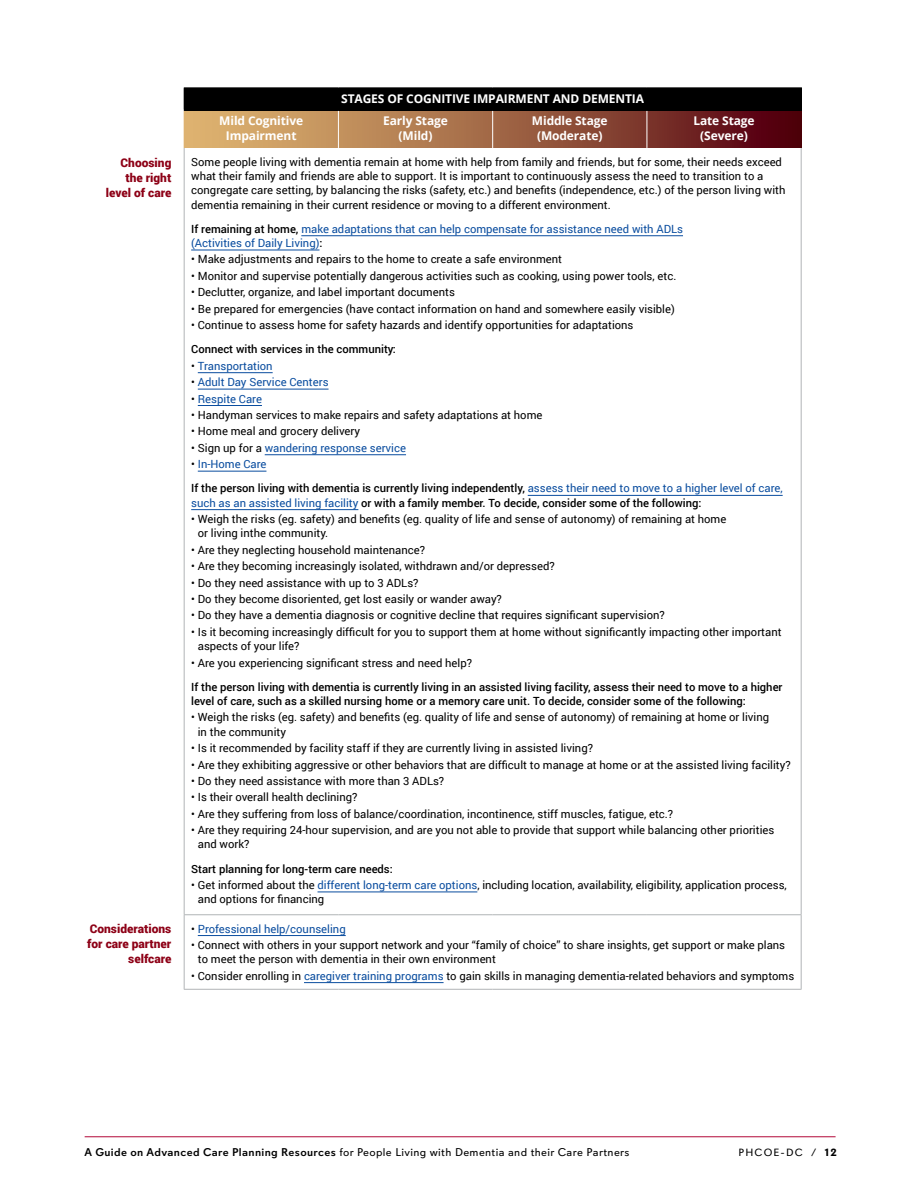
<style>
.page{position:relative;width:918px;height:1188px;background:#fff}
.page>*{position:absolute;margin:0;border:0;box-sizing:border-box;transform-origin:0 0}
.t1{font:700 12px/15px "Open Sans";letter-spacing:-.01em;color:#fff;text-align:center}
.t2{font:900 12px/15px "Roboto";color:#8d0016;text-align:right}
.t3{font:11.25px/14.2px "Roboto";color:#000}
.t4{font:500 11.25px/24.3px "Roboto";color:#000}
.t5{font:11.25px/14.2px "Roboto";color:#0a4d9f}
.t6{font:11.25px "Davis Sans";letter-spacing:.03em;color:#000;scale:1.04 1}
.t7{font:10.5px "Davis Sans";letter-spacing:.11em;color:#000;scale:1.04 1}
.s1{font-weight:500;color:#000}
.s2{color:#000}
.s3{font-weight:400}
.s4{font-weight:400;color:#0a4d9f}
.s5{color:#0a4d9f}
.s6{font-weight:500}
.s7{font-weight:700}
</style>
<div class="page">
<hr style="left:85px;top:1137px;width:751px;height:1px;background:#b30838">
<div style="left:185px;top:109px;width:617px;height:39px;background:linear-gradient(to right,#e7c177,#54020f)"></div>
<div style="left:184px;top:88px;width:617px;height:22px;background:#000"></div>
<hr style="left:800px;top:88px;width:2px;height:21px;background:#000">
<hr style="left:184px;top:109px;width:154px;height:2px;background:#000">
<hr style="left:338px;top:109px;width:155px;height:2px;background:#000">
<hr style="left:493px;top:109px;width:154px;height:2px;background:#000">
<hr style="left:647px;top:109px;width:155px;height:2px;background:#000">
<hr style="left:184px;top:87px;width:154px;height:1px;background:#000">
<hr style="left:338px;top:87px;width:155px;height:1px;background:#000">
<hr style="left:493px;top:87px;width:154px;height:1px;background:#000">
<hr style="left:647px;top:87px;width:155px;height:1px;background:#000">
<hr style="left:184px;top:915px;width:1px;height:74px;background:#b1b4b6">
<hr style="left:801px;top:915px;width:1px;height:74px;background:#b1b4b6">
<hr style="left:184px;top:989px;width:154px;height:1px;background:#b1b4b6">
<hr style="left:338px;top:989px;width:155px;height:1px;background:#b1b4b6">
<hr style="left:493px;top:989px;width:154px;height:1px;background:#b1b4b6">
<hr style="left:647px;top:989px;width:155px;height:1px;background:#b1b4b6">
<hr style="left:184px;top:148px;width:1px;height:766px;background:#b1b4b6">
<hr style="left:801px;top:148px;width:1px;height:766px;background:#b1b4b6">
<hr style="left:184px;top:914px;width:154px;height:1px;background:#b1b4b6">
<hr style="left:338px;top:914px;width:155px;height:1px;background:#b1b4b6">
<hr style="left:493px;top:914px;width:154px;height:1px;background:#b1b4b6">
<hr style="left:647px;top:914px;width:155px;height:1px;background:#b1b4b6">
<hr style="left:338px;top:111px;width:1px;height:37px;background:#fff">
<hr style="left:492px;top:111px;width:1px;height:37px;background:#fff">
<hr style="left:647px;top:111px;width:1px;height:37px;background:#fff">
<hr style="left:184px;top:111px;width:1px;height:37px;background:#deb370">
<hr style="left:801px;top:111px;width:1px;height:37px;background:#4a0006">
<hr style="left:301px;top:235px;width:382px;height:1px;background:#0a4d9f">
<hr style="left:191px;top:250px;width:129px;height:1px;background:#0a4d9f">
<hr style="left:198px;top:372px;width:75px;height:1px;background:#0a4d9f">
<hr style="left:198px;top:389px;width:131px;height:1px;background:#0a4d9f">
<hr style="left:198px;top:405px;width:64px;height:1px;background:#0a4d9f">
<hr style="left:265px;top:454px;width:141px;height:1px;background:#0a4d9f">
<hr style="left:198px;top:471px;width:68px;height:1px;background:#0a4d9f">
<hr style="left:528px;top:495px;width:255px;height:1px;background:#0a4d9f">
<hr style="left:191px;top:509px;width:167px;height:1px;background:#0a4d9f">
<hr style="left:318px;top:892px;width:159px;height:1px;background:#0a4d9f">
<hr style="left:198px;top:935px;width:148px;height:1px;background:#0a4d9f">
<hr style="left:304px;top:982px;width:140px;height:1px;background:#0a4d9f">
<p class="t1" style="left:341px;top:91px;width:304px">STAGES OF COGNITIVE IMPAIRMENT AND DEMENTIA</p>
<p class="t1" style="left:219px;top:113px;width:85px">Mild Cognitive<br>Impairment</p>
<p class="t1" style="left:383px;top:113px;width:66px">Early Stage (Mild)</p>
<p class="t1" style="left:532px;top:113px;width:77px">Middle Stage (Moderate)</p>
<p class="t1" style="left:693px;top:113px;width:63px">Late Stage (Severe)</p>
<p class="t2" style="left:106px;top:154px;width:67px">Choosing the right level of care</p>
<p class="t3" style="left:191px;top:154px;width:596px">Some people living with dementia remain at home with help from family and friends, but for some, their needs exceed what their family and friends are able to support. It is important to continuously assess the need to transition to a congregate care setting, by balancing the risks (safety, etc.) and benefits (independence, etc.) of the person living with dementia remaining in their current residence or moving to a different environment.</p>
<p class="t5" style="left:191px;top:221px;width:493px"><span class="s1">If remaining at home,</span> make adaptations that can help compensate for assistance need with ADLs (Activities of Daily Living)<span class="s1">:</span></p>
<p class="t3" style="left:191px;top:252px;width:372px">• Make adjustments and repairs to the home to create a safe environment</p>
<p class="t3" style="left:191px;top:268px;width:487px">• Monitor and supervise potentially dangerous activities such as cooking, using power tools, etc.</p>
<p class="t3" style="left:191px;top:285px;width:265px">• Declutter, organize, and label important documents</p>
<p class="t3" style="left:191px;top:301px;width:485px">• Be prepared for emergencies (have contact information on hand and somewhere easily visible)</p>
<p class="t3" style="left:191px;top:318px;width:444px">• Continue to assess home for safety hazards and identify opportunities for adaptations</p>
<p class="t4" style="left:191px;top:337px;width:206px">Connect with services in the community:</p>
<p class="t5" style="left:191px;top:358px;width:83px"><span class="s2">•</span> Transportation</p>
<p class="t5" style="left:191px;top:375px;width:139px"><span class="s2">•</span> Adult Day Service Centers</p>
<p class="t5" style="left:191px;top:391px;width:72px"><span class="s2">•</span> Respite Care</p>
<p class="t3" style="left:191px;top:407px;width:353px">• Handyman services to make repairs and safety adaptations at home</p>
<p class="t3" style="left:191px;top:424px;width:171px">• Home meal and grocery delivery</p>
<p class="t5" style="left:191px;top:440px;width:216px"><span class="s2">• Sign up for a</span> wandering response service</p>
<p class="t4" style="left:191px;top:452px;width:593px"><span class="s3">•</span> <span class="s4">In-Home Care<br></span>If the person living with dementia is currently living independently, <span class="s4">assess their need to move to a higher level of care,</span></p>
<p class="t4" style="left:191px;top:490px;width:512px"><span class="s4">such as an assisted living facility</span> or with a family member. To decide, consider some of the following:</p>
<p class="t3" style="left:198px;top:512px;width:530px;text-indent:-7px">• Weigh the risks (eg. safety) and benefits (eg. quality of life and sense of autonomy) of remaining at home or living inthe community.</p>
<p class="t3" style="left:191px;top:542px;width:235px">• Are they neglecting household maintenance?</p>
<p class="t3" style="left:191px;top:559px;width:365px">• Are they becoming increasingly isolated, withdrawn and/or depressed?</p>
<p class="t3" style="left:191px;top:575px;width:229px">• Do they need assistance with up to 3 ADLs?</p>
<p class="t3" style="left:191px;top:591px;width:312px">• Do they become disoriented, get lost easily or wander away?</p>
<p class="t3" style="left:191px;top:608px;width:475px">• Do they have a dementia diagnosis or cognitive decline that requires significant supervision?</p>
<p class="t3" style="left:198px;top:624px;width:585px;text-indent:-7px">• Is it becoming increasingly difficult for you to support them at home without significantly impacting other important aspects of your life?</p>
<p class="t3" style="left:191px;top:655px;width:282px">• Are you experiencing significant stress and need help?</p>
<p class="t4" style="left:191px;top:679px;width:593px;line-height:14.2px">If the person living with dementia is currently living in an assisted living facility, assess their need to move to a higher level of care, such as a skilled nursing home or a memory care unit. To decide, consider some of the following:</p>
<p class="t3" style="left:198px;top:710px;width:573px;text-indent:-7px">• Weigh the risks (eg. safety) and benefits (eg. quality of life and sense of autonomy) of remaining at home or living in the community</p>
<p class="t3" style="left:191px;top:741px;width:403px">• Is it recommended by facility staff if they are currently living in assisted living?</p>
<p class="t3" style="left:191px;top:757px;width:601px">• Are they exhibiting aggressive or other behaviors that are difficult to manage at home or at the assisted living facility?</p>
<p class="t3" style="left:191px;top:773px;width:255px">• Do they need assistance with more than 3 ADLs?</p>
<p class="t3" style="left:191px;top:790px;width:168px">• Is their overall health declining?</p>
<p class="t3" style="left:191px;top:806px;width:484px">• Are they suffering from loss of balance/coordination, incontinence, stiff muscles, fatigue, etc.?</p>
<p class="t3" style="left:198px;top:823px;width:578px;text-indent:-7px">• Are they requiring 24-hour supervision, and are you not able to provide that support while balancing other priorities and work?</p>
<p class="t4" style="left:191px;top:856px;width:203px">Start planning for long-term care needs:</p>
<p class="t3" style="left:198px;top:878px;width:590px;text-indent:-7px">• Get informed about the <span class="s5">different long-term care options</span>, including location, availability, eligibility, application process, and options for financing</p>
<p class="t2" style="left:87px;top:921px;width:86px">Considerations for care partner selfcare</p>
<p class="t5" style="left:191px;top:921px;width:156px"><span class="s2">•</span> Professional help/counseling</p>
<p class="t3" style="left:198px;top:937px;width:589px;text-indent:-7px">• Connect with others in your support network and your “family of choice” to share insights, get support or make plans to meet the person with dementia in their own environment</p>
<p class="t3" style="left:191px;top:968px;width:605px">• Consider enrolling in <span class="s5">caregiver training programs</span> to gain skills in managing dementia-related behaviors and symptoms</p>
<p class="t6" style="left:85px;top:1146px;width:525px"><span class="s6">A Guide on Advanced Care Planning Resources</span> for People Living with Dementia and their Care Partners</p>
<p class="t7" style="left:738px;top:1146px;width:96px">PHCOE-DC / <span class="s7">12</span></p>
</div>
